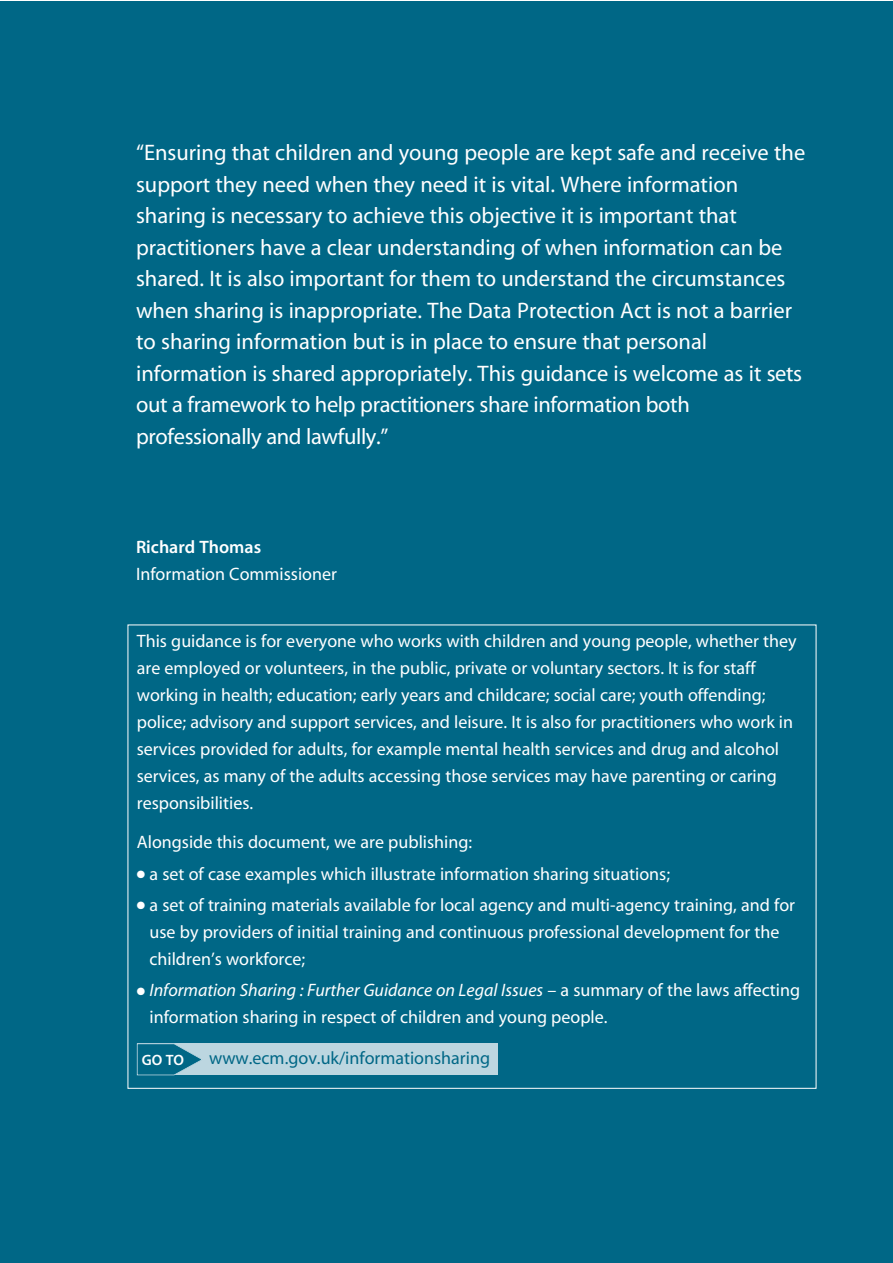
<style>
.page{position:relative;width:893px;height:1263px;background:#fff}
.page>*{position:absolute;margin:0;border:0;box-sizing:border-box;transform-origin:0 0}
.t1{font:22.5px/31.5px "Myriad MM";color:#fff}
.t2{font:18px/27px "Myriad MM";color:#fff}
.t3{font:italic 18px "Myriad MM Regular";color:#fff}
.t4{font:18px "Myriad MM";color:#006786}
.t5{font:700 18px "Myriad MM Semi";color:#fff}
.t6{font:700 15px "Myriad MM Semi";color:#fff}
.s1{font-family:"Myriad MM";font-style:normal}
</style>
<div class="page">
<div style="left:0;top:1px;width:893px;height:1262px;background:#006786"></div>
<div style="left:137px;top:1043px;width:361px;height:32px;background:#bcd6e0"></div>
<svg style="left:137px;top:1043px;width:64px;height:32px"></svg>
<p class="t1" style="left:136px;top:139px;width:671px">“Ensuring that children and young people are kept safe and receive the support they need when they need it is vital. Where information sharing is necessary to achieve this objective it is important that practitioners have a clear understanding of when information can be shared. It is also important for them to understand the circumstances when sharing is inappropriate. The Data Protection Act is not a barrier to sharing information but is in place to ensure that personal information is shared appropriately. This guidance is welcome as it sets out a framework to help practitioners share information both professionally and lawfully.”</p>
<p class="t5" style="left:136px;top:540px;width:127px">Richard Thomas</p>
<p class="t2" style="left:136px;top:562px;width:203px">Information Commissioner</p>
<p class="t2" style="left:137px;top:628px;width:661px">This guidance is for everyone who works with children and young people, whether they are employed or volunteers, in the public, private or voluntary sectors. It is for staff working in health; education; early years and childcare; social care; youth offending; police; advisory and support services, and leisure. It is also for practitioners who work in services provided for adults, for example mental health services and drug and alcohol services, as many of the adults accessing those services may have parenting or caring responsibilities.</p>
<p class="t2" style="left:137px;top:830px;width:337px">Alongside this document, we are publishing:</p>
<p class="t2" style="left:137px;top:861px;width:535px">● a set of case examples which illustrate information sharing situations;</p>
<p class="t2" style="left:149px;top:893px;width:647px;text-indent:-13px">● a set of training materials available for local agency and multi-agency training, and for use by providers of initial training and continuous professional development for the children’s workforce;</p>
<p class="t3" style="left:137px;top:983px;width:665px">● Information Sharing : Further Guidance on Legal Issues <span class="s1">– a summary of the laws affecting</span></p>
<p class="t2" style="left:149px;top:1005px;width:460px">information sharing in respect of children and young people.</p>
<p class="t6" style="left:142px;top:1054px;width:44px">GO TO</p>
<p class="t4" style="left:209px;top:1051px;width:282px">www.ecm.gov.uk/informationsharing</p>
</div>
